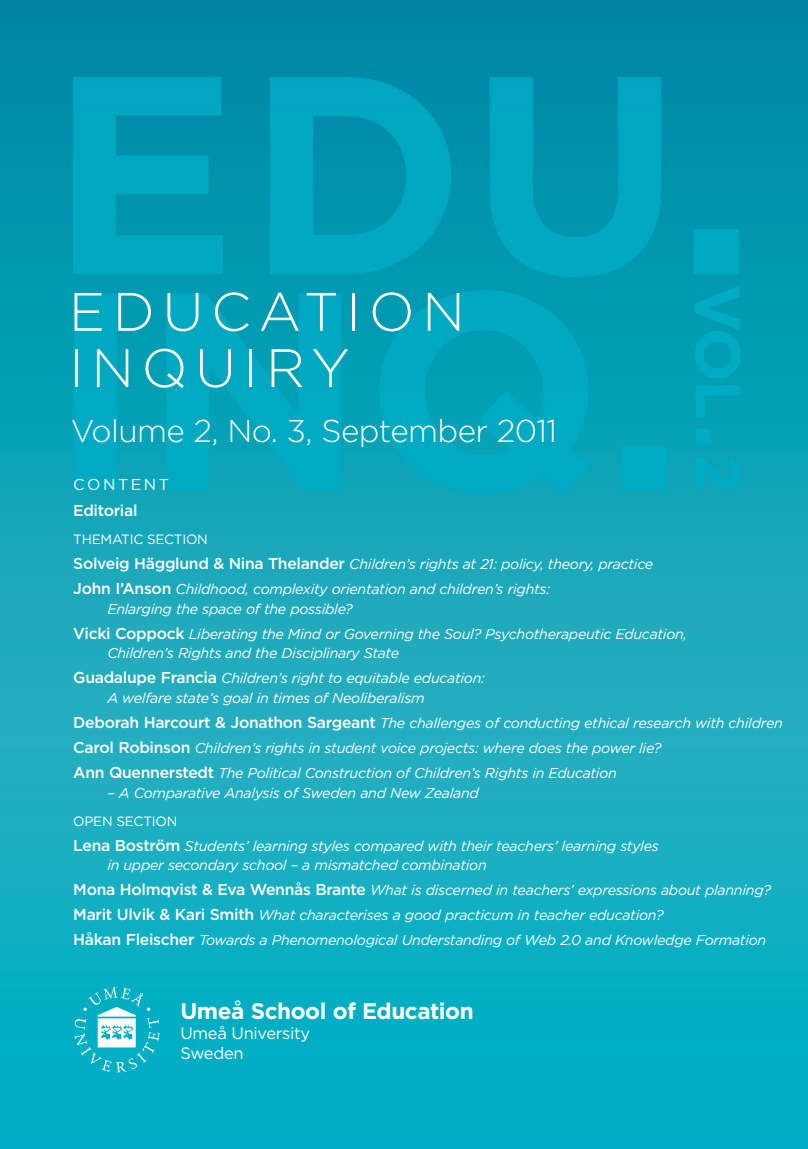
<style>
.page{position:relative;width:808px;height:1149px;background:#fff}
.page>*{position:absolute;margin:0;border:0;box-sizing:border-box;transform-origin:0 0}
.Fotnötter_100{font:300 54px/56.2px "Gotham 20";letter-spacing:.16em;color:#fff}
.Fotnötter_100-2{font:300 31.5px "Gotham 20";color:#fff}
.Fotnötter_100-3{font:700 22.5px "Gotham 20";color:#fff}
.Fotnötter_100-4{font:16.5px "Gotham 20";color:#fff}
.Brödtext{font:500 15.75px "Gotham 20";color:#fff}
.Mellis1{font:15.75px "Gotham 20";letter-spacing:.18em;color:#fff}
.Brödtext-2{font:italic 14.25px/19.5px "Gotham 20";color:#fff}
.Brödtext-3{font:13.5px "Gotham 20";color:#fff}
.s1{font-weight:500;font-style:normal;font-size:15.75px}
</style>
<div class="page">
<img style="left:0;top:0;width:808px;height:1148px">
<svg style="left:74px;top:986px;width:86px;height:85px;background:#36bfcf"></svg>
<p class="Fotnötter_100" style="left:69px;top:282px;width:396px">EDUCATION<br>INQUIRY</p>
<p class="Fotnötter_100-2" style="left:71px;top:410px;width:487px">Volume 2, No. 3, September 2011</p>
<p class="Mellis1" style="left:73px;top:474px;width:97px">CONTENT</p>
<p class="Brödtext" style="left:73px;top:500px;width:65px">Editorial</p>
<p class="Brödtext-3" style="left:73px;top:530px;width:136px">THEMATIC SECTION</p>
<p class="Brödtext-2" style="left:73px;top:554px;width:581px"><span class="s1">Solveig Hägglund &amp; Nina Thelander</span> Children’s rights at 21: policy, theory, practice</p>
<p class="Brödtext-2" style="left:107px;top:579px;width:444px;text-indent:-34px"><span class="s1">John I’Anson</span> Childhood, complexity orientation and children’s rights:<br>Enlarging the space of the possible?</p>
<p class="Brödtext-2" style="left:107px;top:623px;width:581px;text-indent:-34px"><span class="s1">Vicki Coppock</span> Liberating the Mind or Governing the Soul? Psychotherapeutic Education,<br>Children’s Rights and the Disciplinary State</p>
<p class="Brödtext-2" style="left:107px;top:668px;width:379px;text-indent:-34px"><span class="s1">Guadalupe Francia</span> Children’s right to equitable education:<br>A welfare state’s goal in times of Neoliberalism</p>
<p class="Brödtext-2" style="left:73px;top:712px;width:711px"><span class="s1">Deborah Harcourt &amp; Jonathon Sargeant</span> The challenges of conducting ethical research with children</p>
<p class="Brödtext-2" style="left:73px;top:737px;width:589px"><span class="s1">Carol Robinson</span> Children’s rights in student voice projects: where does the power lie?</p>
<p class="Brödtext-2" style="left:73px;top:762px;width:545px"><span class="s1">Ann Quennerstedt</span> The Political Construction of Children’s Rights in Education</p>
<p class="Brödtext-2" style="left:107px;top:782px;width:373px">– A Comparative Analysis of Sweden and New Zealand</p>
<p class="Brödtext-3" style="left:73px;top:812px;width:105px">OPEN SECTION</p>
<p class="Brödtext-2" style="left:107px;top:835px;width:553px;text-indent:-34px"><span class="s1">Lena Boström</span> Students’ learning styles compared with their teachers’ learning styles in upper secondary school – a mismatched combination</p>
<p class="Brödtext-2" style="left:73px;top:879px;width:699px"><span class="s1">Mona Holmqvist &amp; Eva Wennås Brante</span> What is discerned in teachers’ expressions about planning?</p>
<p class="Brödtext-2" style="left:73px;top:904px;width:592px"><span class="s1">Marit Ulvik &amp; Kari Smith</span> What characterises a good practicum in teacher education?</p>
<p class="Brödtext-2" style="left:73px;top:929px;width:694px"><span class="s1">Håkan Fleischer</span> Towards a Phenomenological Understanding of Web 2.0 and Knowledge Formation</p>
<p class="Fotnötter_100-3" style="left:180px;top:996px;width:294px">Umeå School of Education</p>
<p class="Fotnötter_100-4" style="left:180px;top:1022px;width:131px">Umeå University</p>
<p class="Fotnötter_100-4" style="left:180px;top:1042px;width:64px">Sweden</p>
</div>
